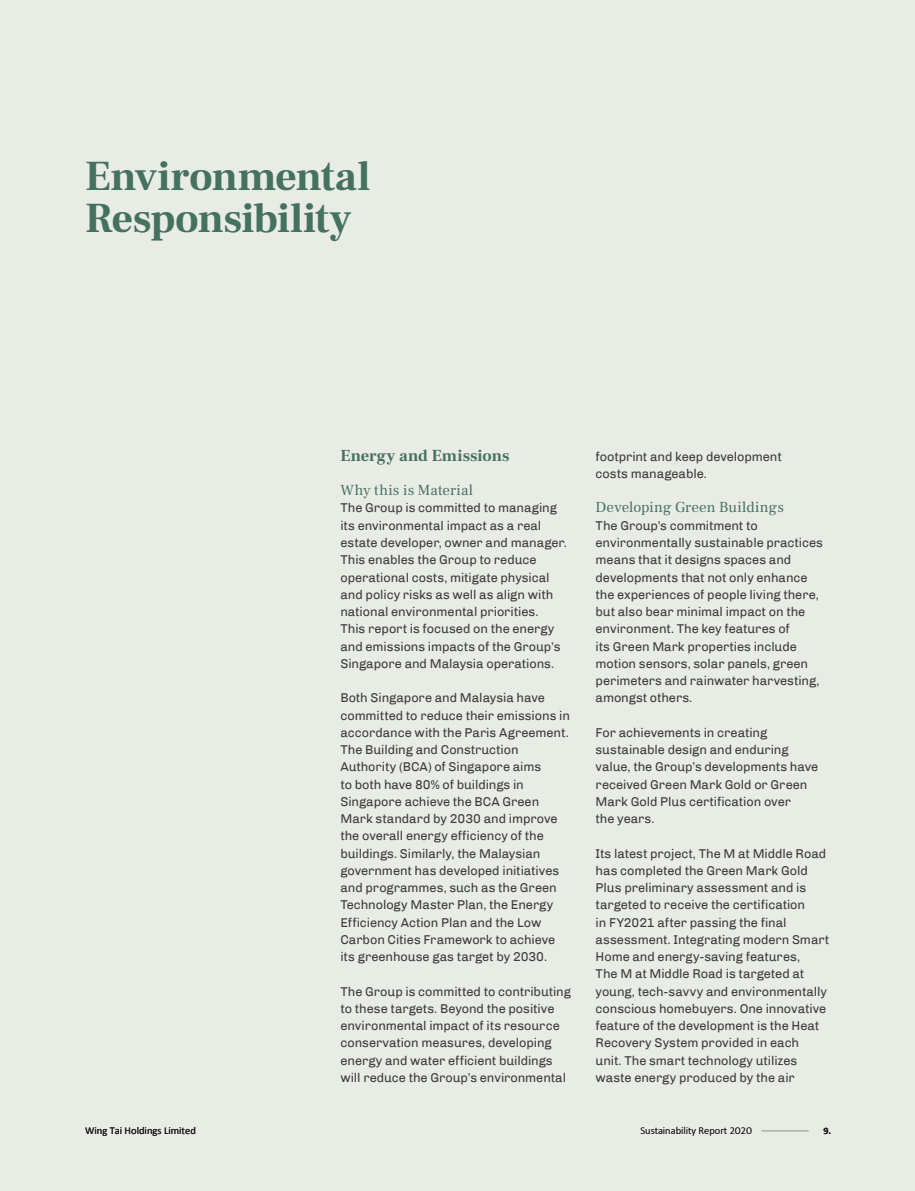
<style>
.page{position:relative;width:915px;height:1191px;background:#fff}
.page>*{position:absolute;margin:0;border:0;box-sizing:border-box;transform-origin:0 0}
.t1{font:700 42px/42px "Frank Ruhl Libre";letter-spacing:-.015em;color:#457160}
.t2{font:700 16.5px "Frank Ruhl Libre";letter-spacing:.005em;color:#457160}
.t3{font:15px "Frank Ruhl Libre";letter-spacing:.01em;color:#457160}
.t4{font:12.75px/17.2px "Chivo";letter-spacing:-.005em;color:#3c3c3b}
.t5{font:300 10.5px "Calibri";color:#1d1d1b}
.t6{font:10.5px "Calibri";color:#1d1d1b}
.t7{font:700 9.75px "Calibri";color:#1d1d1b}
</style>
<div class="page">
<div style="left:0;top:0;width:914px;height:1191px;background:#e8ece5"></div>
<hr style="left:761px;top:1130px;width:47px;height:1px;background:#a5b1a7">
<h1 class="t1" style="left:85px;top:159px;width:287px">Environmental<br>Responsibility</h1>
<p class="t2" style="left:340px;top:449px;width:170px">Energy and Emissions</p>
<p class="t3" style="left:340px;top:484px;width:134px">Why this is Material</p>
<p class="t4" style="left:340px;top:500px;width:228px">The Group is committed to managing its environmental impact as a real estate developer, owner and manager.<br>This enables the Group to reduce operational costs, mitigate physical and policy risks as well as align with national environmental priorities.<br>This report is focused on the energy and emissions impacts of the Group’s Singapore and Malaysia operations.</p>
<p class="t4" style="left:340px;top:690px;width:231px">Both Singapore and Malaysia have committed to reduce their emissions in accordance with the Paris Agreement.<br>The Building and Construction Authority (BCA) of Singapore aims<br>to both have 80% of buildings in Singapore achieve the BCA Green Mark standard by 2030 and improve the overall energy efficiency of the buildings. Similarly, the Malaysian government has developed initiatives and programmes, such as the Green Technology Master Plan, the Energy Efficiency Action Plan and the Low Carbon Cities Framework to achieve its greenhouse gas target by 2030.</p>
<p class="t4" style="left:340px;top:983px;width:232px">The Group is committed to contributing to these targets. Beyond the positive environmental impact of its resource conservation measures, developing energy and water efficient buildings will reduce the Group’s environmental</p>
<p class="t4" style="left:595px;top:448px;width:188px">footprint and keep development costs manageable.</p>
<p class="t3" style="left:595px;top:502px;width:190px">Developing Green Buildings</p>
<p class="t4" style="left:595px;top:517px;width:229px">The Group’s commitment to environmentally sustainable practices means that it designs spaces and developments that not only enhance the experiences of people living there, but also bear minimal impact on the environment. The key features of<br>its Green Mark properties include motion sensors, solar panels, green perimeters and rainwater harvesting, amongst others.</p>
<p class="t4" style="left:595px;top:724px;width:224px">For achievements in creating sustainable design and enduring value, the Group’s developments have received Green Mark Gold or Green<br>Mark Gold Plus certification over<br>the years.</p>
<p class="t4" style="left:595px;top:845px;width:235px">Its latest project, The M at Middle Road has completed the Green Mark Gold Plus preliminary assessment and is targeted to receive the certification<br>in FY2021 after passing the final assessment. Integrating modern Smart Home and energy-saving features,<br>The M at Middle Road is targeted at young, tech-savvy and environmentally conscious homebuyers. One innovative feature of the development is the Heat Recovery System provided in each<br>unit. The smart technology utilizes waste energy produced by the air</p>
<p class="t6" style="left:85px;top:1127px;width:112px">Wing Tai Holdings Limited</p>
<p class="t5" style="left:640px;top:1124px;width:113px">Sustainability Report 2020</p>
<p class="t7" style="left:823px;top:1124px;width:9px">9.</p>
</div>
